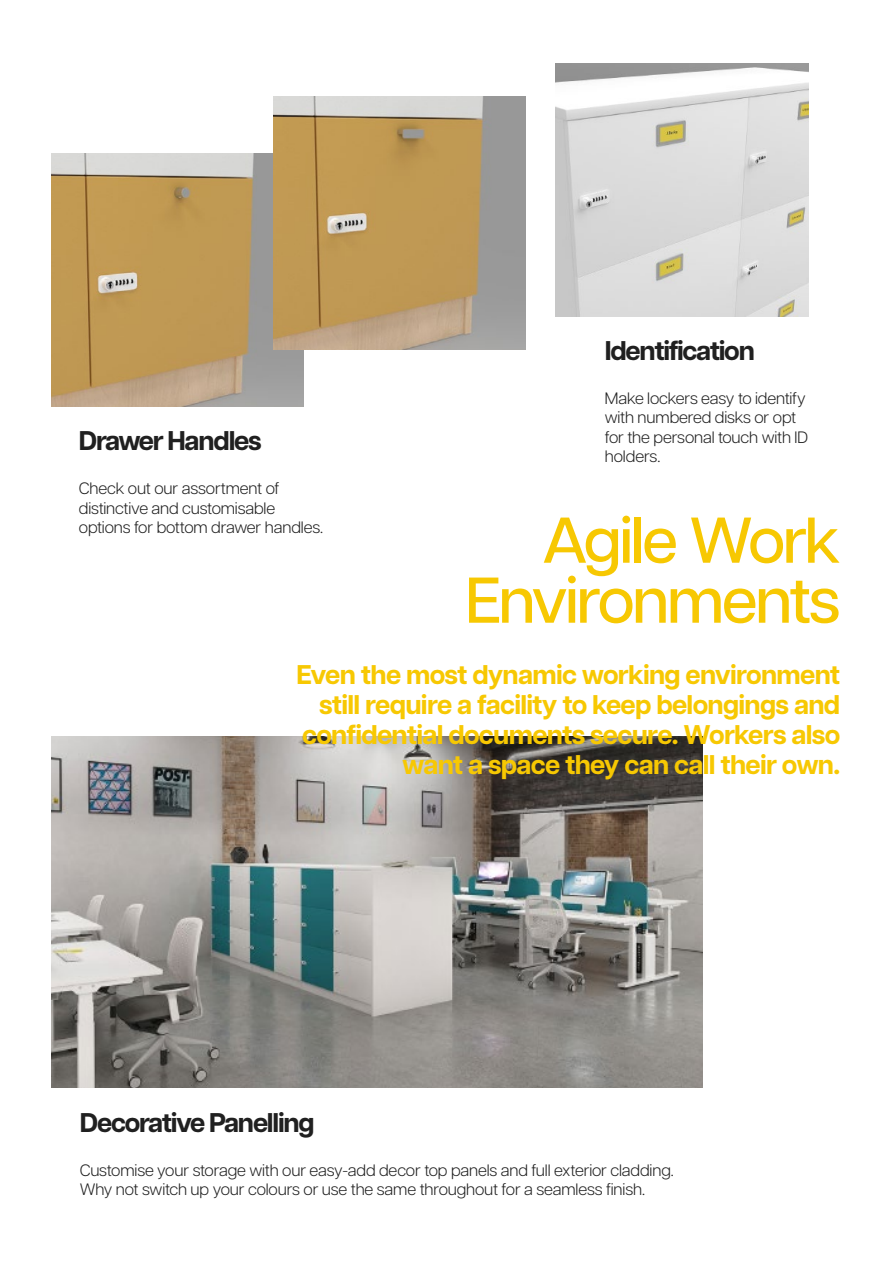
<style>
.page{position:relative;width:893px;height:1263px;background:#fff}
.page>*{position:absolute;margin:0;border:0;box-sizing:border-box;transform-origin:0 0}
.t1{font:500 64.5px/60px "Articulat CF";letter-spacing:-.035em;color:#f7c802;text-align:right}
.t2{font:700 27px/30px "Articulat CF";letter-spacing:-.025em;color:#f7c802;text-align:right}
.t3{font:700 27px "Articulat CF";letter-spacing:-.045em;color:#202020}
.t4{font:300 16.5px/19.5px "Articulat CF";letter-spacing:-.01em;color:#202020}
</style>
<div class="page">
<img style="left:51px;top:154px;width:253px;height:252px">
<img style="left:273px;top:97px;width:253px;height:252px">
<img style="left:556px;top:64px;width:252px;height:252px">
<img style="left:51px;top:736px;width:651px;height:352px">
<h2 class="t3" style="left:79px;top:421px;width:184px">Drawer Handles</h2>
<p class="t4" style="left:79px;top:478px;width:246px">Check out our assortment of distinctive and customisable options for bottom drawer handles.</p>
<h2 class="t3" style="left:605px;top:331px;width:152px">Identification</h2>
<p class="t4" style="left:605px;top:387px;width:205px">Make lockers easy to identify with numbered disks or opt for the personal touch with ID holders.</p>
<h1 class="t1" style="left:465px;top:507px;width:376px">Agile Work<br>Environments</h1>
<h2 class="t2" style="left:297px;top:659px;width:545px">Even the most dynamic working environment still require a facility to keep belongings and confidential documents secure. Workers also want a space they can call their own.</h2>
<h2 class="t3" style="left:80px;top:1103px;width:236px">Decorative Panelling</h2>
<p class="t4" style="left:80px;top:1159px;width:596px">Customise your storage with our easy-add decor top panels and full exterior cladding.<br>Why not switch up your colours or use the same throughout for a seamless finish.</p>
</div>
